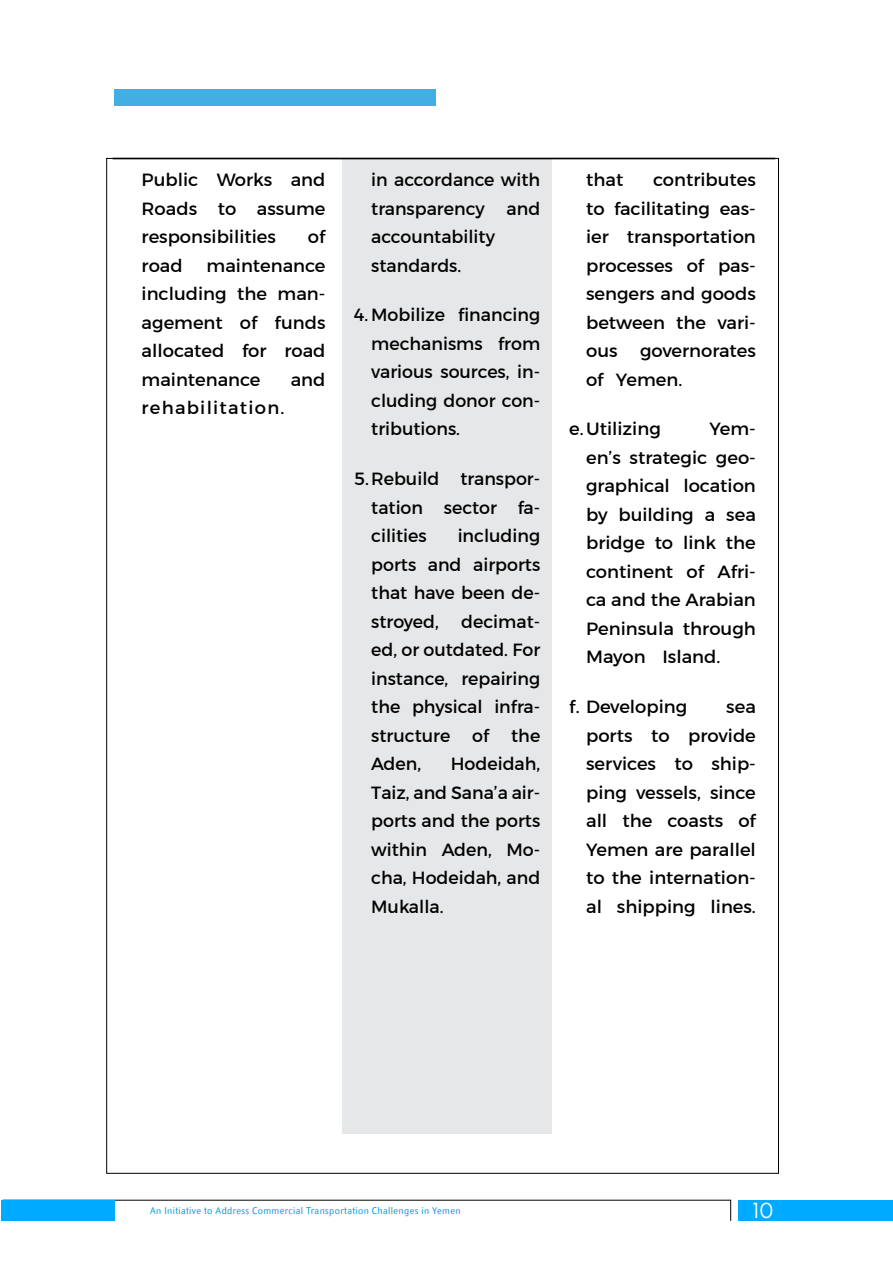
<style>
.page{position:relative;width:893px;height:1263px;background:#fff}
.page>*{position:absolute;margin:0;border:0;box-sizing:border-box;transform-origin:0 0}
.t1{font:300 20.85px "Madani Arabic";color:#fff}
.t2{font:18px/28.5px "Montserrat Arabic Regular";color:#000;text-align:justify}
.t3{font:18px "Montserrat Arabic Regular";letter-spacing:.07em;color:#000}
.t4{font:12px "Insan";letter-spacing:.03em;color:#0098dd}
</style>
<div class="page">
<svg style="left:114px;top:1200px;width:617px;height:21px"></svg>
<div style="left:738px;top:1200px;width:155px;height:21px;background:#0af"></div>
<div style="left:1px;top:1200px;width:113px;height:21px;background:#0af"></div>
<div style="left:114px;top:90px;width:321px;height:16px;background:#43aee3"></div>
<div style="left:342px;top:160px;width:210px;height:974px;background:#e6e7e8"></div>
<hr style="left:113px;top:159px;width:662px;height:1px;background:#000">
<hr style="left:113px;top:158px;width:662px;height:1px;background:#000">
<p class="t2" style="left:142px;top:166px;width:185px">Public Works and Roads to assume responsibilities</p>
<p class="t2" style="left:308px;top:223px;width:19px">of</p>
<p class="t2" style="left:142px;top:251px;width:185px;text-indent:65px">maintenance including the man&shy;agement of funds allocated for road maintenance</p>
<p class="t2" style="left:142px;top:251px;width:43px">road</p>
<p class="t2" style="left:291px;top:365px;width:36px">and</p>
<p class="t3" style="left:142px;top:394px;width:144px">rehabilitation.</p>
<p class="t2" style="left:371px;top:166px;width:171px;text-align:left">in accordance with transparency and accountability standards.</p>
<p class="t2" style="left:371px;top:301px;width:171px;text-indent:-17px">4. Mobilize financing mechanisms from various sources, in&shy;cluding donor con&shy;tributions.</p>
<p class="t2" style="left:371px;top:465px;width:171px;text-indent:-17px">5.Rebuild transpor&shy;tation sector fa&shy;cilities</p>
<p class="t2" style="left:371px;top:522px;width:171px;text-indent:86px">including ports and airports that have been de&shy;stroyed, decimat&shy;ed, or outdated. For instance, repairing the physical infra&shy;structure of the Aden,</p>
<p class="t2" style="left:371px;top:750px;width:171px;text-indent:80px">Hodeidah, Taiz, and Sana’a air&shy;ports and the ports within Aden, Mo&shy;cha, Hodeidah, and Mukalla.</p>
<p class="t2" style="left:586px;top:166px;width:171px;text-indent:67px">contributes to facilitating eas&shy;ier transportation processes of pas&shy;sengers and goods between the vari&shy;ous governorates of Yemen.</p>
<p class="t2" style="left:569px;top:415px;width:93px">e.Utilizing</p>
<p class="t2" style="left:586px;top:166px;width:39px">that</p>
<p class="t2" style="left:586px;top:415px;width:171px;text-indent:123px">Yem&shy;en’s strategic geo&shy;graphical location by building a sea bridge to link the continent of Afri&shy;ca and the Arabian Peninsula through Mayon Island.</p>
<p class="t2" style="left:569px;top:693px;width:120px">f. Developing</p>
<p class="t2" style="left:586px;top:693px;width:171px;text-indent:140px">sea ports to provide services to ship&shy;ping vessels, since all the coasts of Yemen are parallel to the internation&shy;al shipping lines.</p>
<p class="t4" style="left:150px;top:1204px;width:312px">An Initiative to Address Commercial Transportation Challenges in Yemen</p>
<p class="t1" style="left:753px;top:1194px;width:22px">10</p>
</div>
